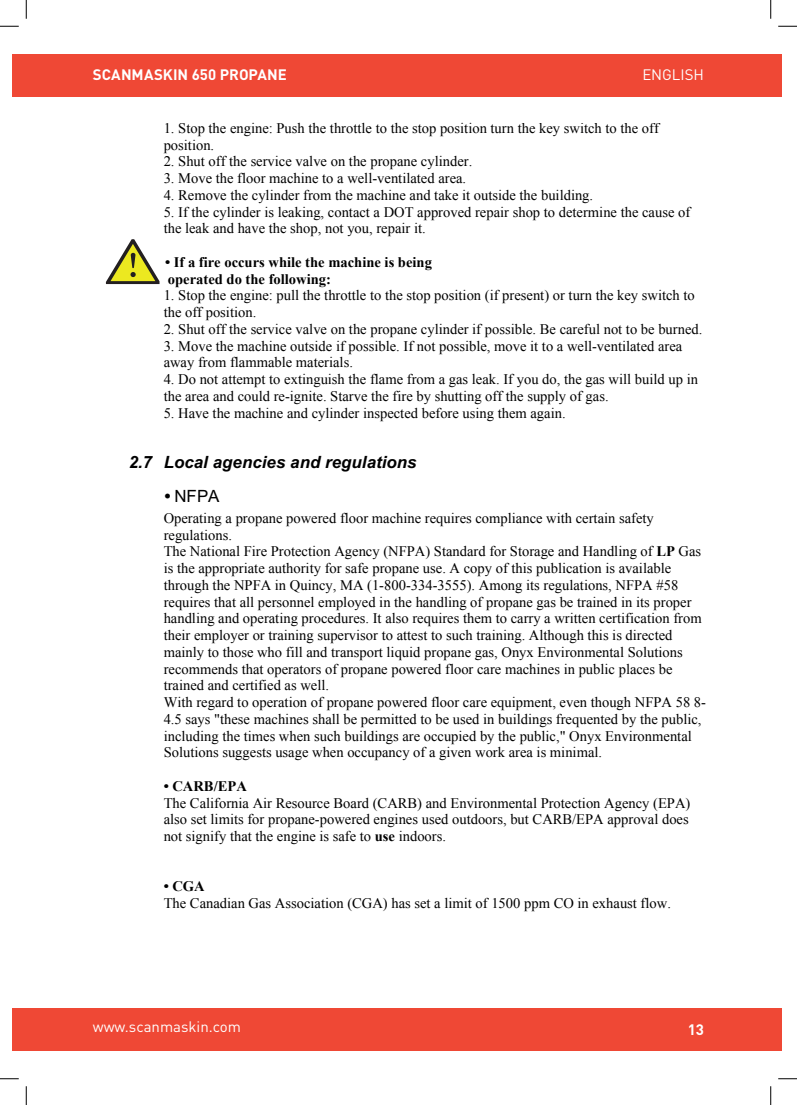
<style>
.page{position:relative;width:797px;height:1105px;background:#fff}
.page>*{position:absolute;margin:0;border:0;box-sizing:border-box;transform-origin:0 0}
.t1{font:italic 700 16.88px "Arial";letter-spacing:.005em;color:#000001}
.t2{font:16.88px "Arial";color:#000001}
.t3{font:15px "DIN Pro";color:#fff}
.t4{font:700 15px "DIN Pro";color:#fff}
.t5{font:14.5px/16.8px "Times New Roman";color:#000001}
.t6{font:700 14.5px/16.9px "Times New Roman";color:#000001}
.s1{font-weight:700;font-style:italic}
.s2{font-weight:700}
</style>
<div class="page">
<svg style="left:106px;top:239px;width:53px;height:45px"></svg>
<div style="left:12px;top:55px;width:769px;height:42px;background:#ef4835"></div>
<div style="left:12px;top:1008px;width:769px;height:42px;background:#ef4835"></div>
<svg style="left:0;top:25px;width:19px;height:2px"></svg>
<svg style="left:778px;top:25px;width:19px;height:2px"></svg>
<svg style="left:0;top:1078px;width:19px;height:1px"></svg>
<svg style="left:778px;top:1078px;width:19px;height:1px"></svg>
<svg style="left:25px;top:0;width:2px;height:19px"></svg>
<svg style="left:25px;top:1086px;width:2px;height:19px"></svg>
<svg style="left:770px;top:0;width:1px;height:19px"></svg>
<svg style="left:770px;top:1086px;width:1px;height:19px"></svg>
<p class="t4" style="left:93px;top:63px;width:195px">SCANMASKIN 650 PROPANE</p>
<p class="t3" style="left:642px;top:62px;width:63px">ENGLISH</p>
<p class="t5" style="left:164px;top:119px;width:496px">1. Stop the engine: Push the throttle to the stop position turn the key switch to the off position.</p>
<p class="t5" style="left:164px;top:153px;width:310px">2. Shut off the service valve on the propane cylinder.</p>
<p class="t5" style="left:164px;top:170px;width:304px">3. Move the floor machine to a well-ventilated area.</p>
<p class="t5" style="left:164px;top:186px;width:431px">4. Remove the cylinder from the machine and take it outside the building.</p>
<p class="t5" style="left:164px;top:203px;width:528px">5. If the cylinder is leaking, contact a DOT approved repair shop to determine the cause of the leak and have the shop, not you, repair it.</p>
<p class="t6" style="left:165px;top:253px;width:268px">• If a fire occurs while the machine is being operated do the following:</p>
<p class="t5" style="left:164px;top:287px;width:532px">1. Stop the engine: pull the throttle to the stop position (if present) or turn the key switch to the off position.</p>
<p class="t5" style="left:164px;top:320px;width:540px">2. Shut off the service valve on the propane cylinder if possible. Be careful not to be burned.</p>
<p class="t5" style="left:164px;top:337px;width:520px">3. Move the machine outside if possible. If not possible, move it to a well-ventilated area away from flammable materials.</p>
<p class="t5" style="left:164px;top:371px;width:536px">4. Do not attempt to extinguish the flame from a gas leak. If you do, the gas will build up in the area and could re-ignite. Starve the fire by shutting off the supply of gas.</p>
<p class="t5" style="left:164px;top:404px;width:403px">5. Have the machine and cylinder inspected before using them again.</p>
<p class="t1" style="left:129px;top:451px;width:289px">2.7 Local agencies and regulations</p>
<p class="t2" style="left:164px;top:485px;width:57px"><span class="s1">•</span> NFPA</p>
<p class="t5" style="left:164px;top:509px;width:544px">Operating a propane powered floor machine requires compliance with certain safety regulations.<br>The National Fire Protection Agency (NFPA) Standard for Storage and Handling of <span class="s2">LP</span> Gas is the appropriate authority for safe propane use. A copy of this publication is available through the NPFA in Quincy, MA (1-800-334-3555). Among its regulations, NFPA #58 requires that all personnel employed in the handling of propane gas be trained in its proper handling and operating procedures. It also requires them to carry a written certification from their employer or training supervisor to attest to such training. Although this is directed mainly to those who fill and transport liquid propane gas, Onyx Environmental Solutions recommends that operators of propane powered floor care machines in public places be trained and certified as well.<br>With regard to operation of propane powered floor care equipment, even though NFPA 58 8- 4.5 says "these machines shall be permitted to be used in buildings frequented by the public, including the times when such buildings are occupied by the public," Onyx Environmental Solutions suggests usage when occupancy of a given work area is minimal.</p>
<p class="t6" style="left:164px;top:777px;width:85px">• CARB/EPA</p>
<p class="t5" style="left:164px;top:794px;width:528px;text-align:justify">The California Air Resource Board (CARB) and Environmental Protection Agency (EPA) also set limits for propane-powered engines used outdoors, but CARB/EPA approval does not signify that the engine is safe to <span class="s2">use</span> indoors.</p>
<p class="t6" style="left:164px;top:877px;width:43px">• CGA</p>
<p class="t5" style="left:164px;top:895px;width:509px">The Canadian Gas Association (CGA) has set a limit of 1500 ppm CO in exhaust flow.</p>
<p class="t3" style="left:93px;top:1015px;width:150px">www.scanmaskin.com</p>
<p class="t4" style="left:687px;top:1017px;width:18px">13</p>
</div>
